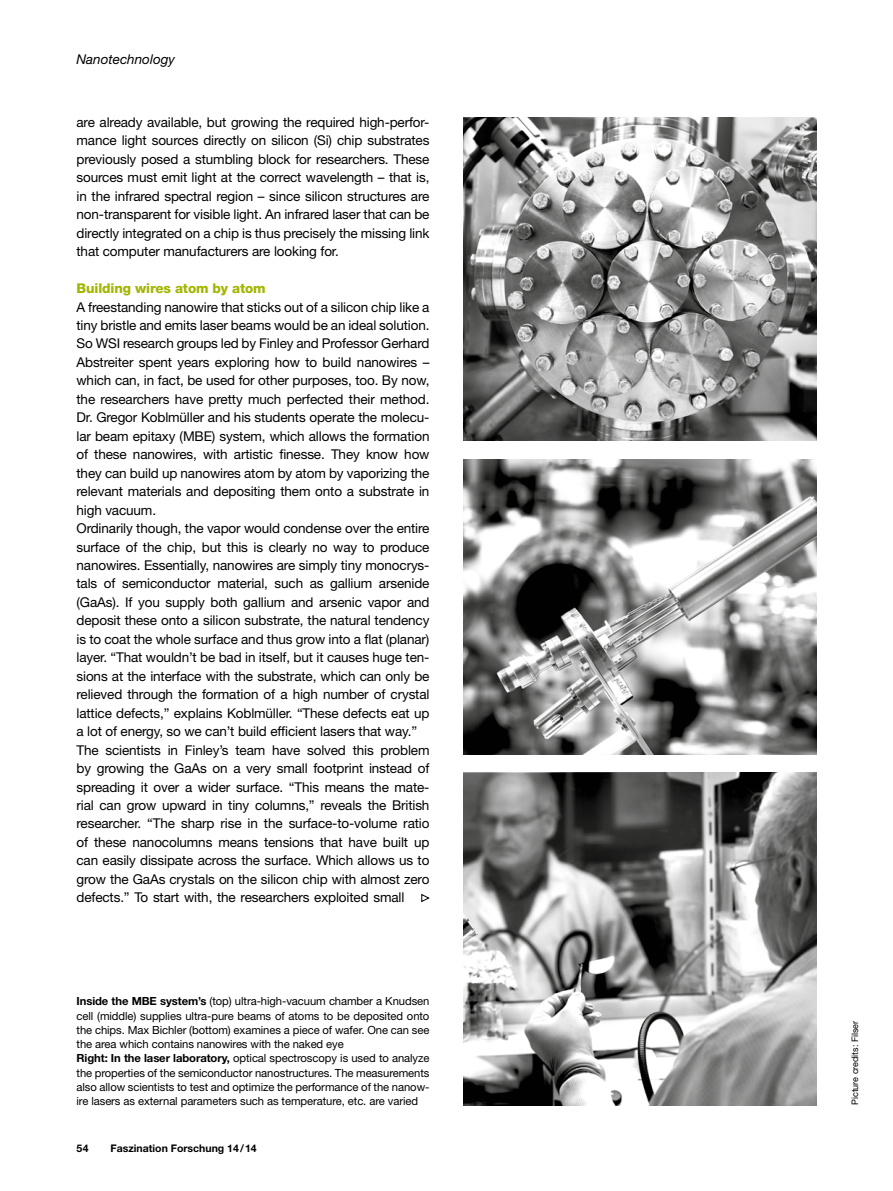
<style>
.page{position:relative;width:893px;height:1191px;background:#fff}
.page>*{position:absolute;margin:0;border:0;box-sizing:border-box;transform-origin:0 0}
.t1{font:13.5px/18.5px "Helvetica Neue LT Std";letter-spacing:-.01em;color:#000;text-align:justify}
.t2{font:800 13.5px "Helvetica Neue LT Std";letter-spacing:-.01em;color:#a3b602}
.t3{font:italic 13.5px "Helvetica Neue LT Std";color:#000}
.t4{font:11.25px/14.2px "Helvetica Neue LT Std";letter-spacing:-.005em;color:#000}
.t5{font:700 10.5px "Helvetica Neue LT Std";color:#000}
.t6{font:9px "Helvetica Neue LT Std";color:#000}
.s1{font-weight:700}
</style>
<div class="page">
<img style="left:463px;top:117px;width:353px;height:324px">
<img style="left:463px;top:459px;width:353px;height:295px">
<img style="left:463px;top:773px;width:353px;height:332px">
<svg style="left:421px;top:893px;width:9px;height:9px"></svg>
<p class="t3" style="left:77px;top:51px;width:100px">Nanotechnology</p>
<p class="t1" style="left:77px;top:113px;width:354px">are already available, but growing the required high-perfor&shy;mance light sources directly on silicon (Si) chip substrates previously posed a stumbling block for researchers. These sources must emit light at the correct wavelength – that is, in the infrared spectral region – since silicon structures are non-transparent for visible light. An infrared laser that can be directly integrated on a chip is thus precisely the missing link that computer manufacturers are looking for.</p>
<p class="t2" style="left:77px;top:280px;width:191px">Building wires atom by atom</p>
<p class="t1" style="left:77px;top:297px;width:354px;text-align:left">A freestanding nanowire that sticks out of a silicon chip like a tiny bristle and emits laser beams would be an ideal solution.<br>So WSI research groups led by Finley and Professor Gerhard Abstreiter spent years exploring how to build nanowires – which can, in fact, be used for other purposes, too. By now, the researchers have pretty much perfected their method.<br>Dr. Gregor Koblmüller and his students operate the molecu&shy;lar beam epitaxy (MBE) system, which allows the formation of these nanowires, with artistic finesse. They know how they can build up nanowires atom by atom by vaporizing the relevant materials and depositing them onto a substrate in high vacuum.<br>Ordinarily though, the vapor would condense over the entire surface of the chip, but this is clearly no way to produce nanowires. Essentially, nanowires are simply tiny monocrys&shy;tals of semiconductor material, such as gallium arsenide (GaAs). If you supply both gallium and arsenic vapor and deposit these onto a silicon substrate, the natural tendency is to coat the whole surface and thus grow into a flat (planar) layer. “That wouldn’t be bad in itself, but it causes huge ten&shy;sions at the interface with the substrate, which can only be relieved through the formation of a high number of crystal lattice defects,” explains Koblmüller. “These defects eat up a lot of energy, so we can’t build efficient lasers that way.” The scientists in Finley’s team have solved this problem by growing the GaAs on a very small footprint instead of spreading it over a wider surface. “This means the mate&shy;rial can grow upward in tiny columns,” reveals the British researcher. “The sharp rise in the surface-to-volume ratio of these nanocolumns means tensions that have built up can easily dissipate across the surface. Which allows us to grow the GaAs crystals on the silicon chip with almost zero defects.” To start with, the researchers exploited small</p>
<p class="t4" style="left:77px;top:994px;width:354px"><span class="s1">Inside the MBE system’s</span> (top) ultra-high-vacuum chamber a Knudsen cell (middle) supplies ultra-pure beams of atoms to be deposited onto the chips. Max Bichler (bottom) examines a piece of wafer. One can see the area which contains nanowires with the naked eye<br><span class="s1">Right: In the laser laboratory,</span> optical spectroscopy is used to analyze the properties of the semiconductor nanostructures. The measurements also allow scientists to test and optimize the performance of the nanow&shy;ire lasers as external parameters such as temperature, etc. are varied</p>
<p class="t5" style="left:77px;top:1141px;width:14px">54</p>
<p class="t5" style="left:111px;top:1141px;width:148px">Faszination Forschung 14/14</p>
<p class="t6" style="left:849px;top:1105px;width:86px;rotate:-90deg">Picture credits: Filser</p>
</div>
